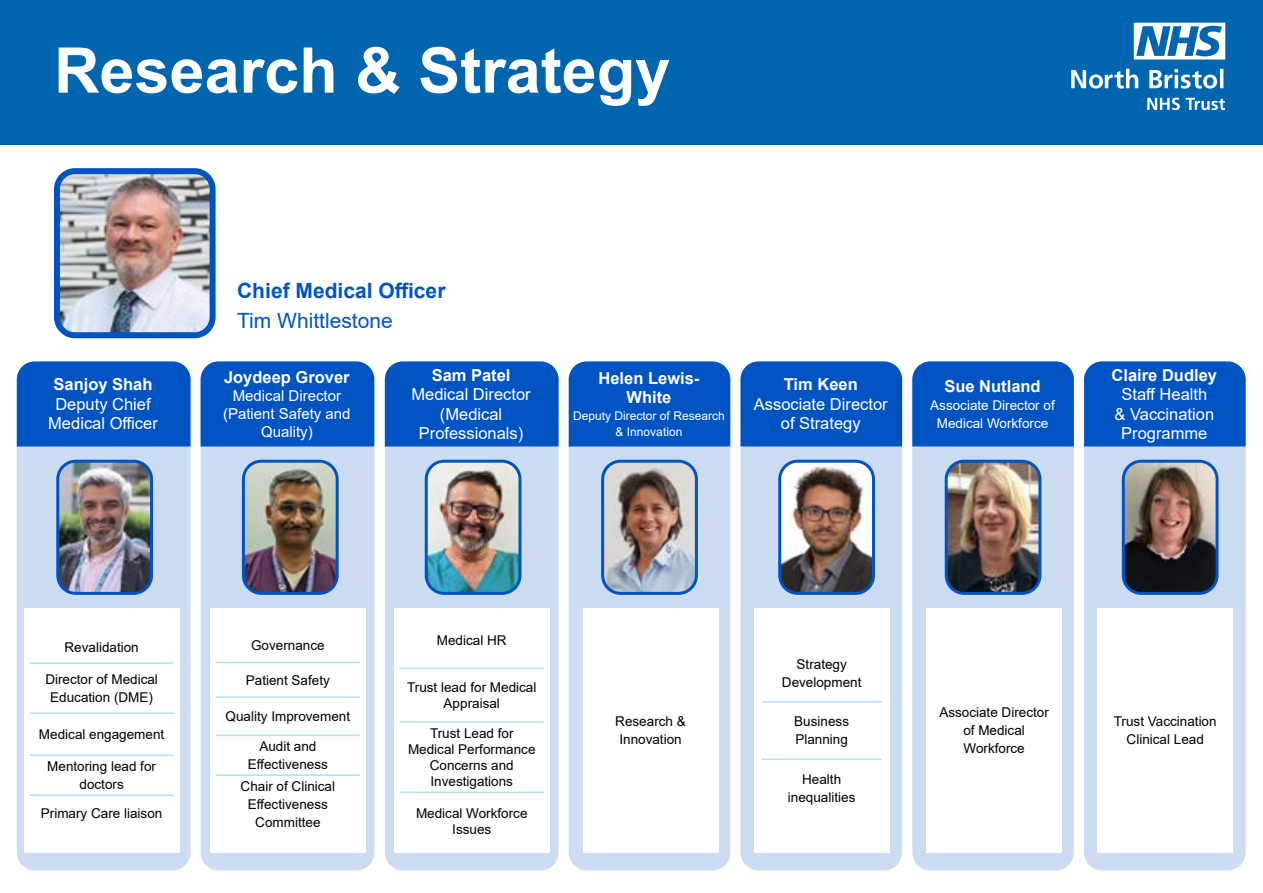
<style>
.page{position:relative;width:1263px;height:893px;background:#fff}
.page>*{position:absolute;margin:0;border:0;box-sizing:border-box;transform-origin:0 0}
.t1{font:700 63px "Arial";color:#fff}
.t2{font:700 21px "Arial";color:#0054c2}
.t3{font:21px "Arial";color:#0054c2}
.t4{font:16.5px/19.5px "Arial";color:#fff;text-align:center}
.t5{font:700 16.5px/19.5px "Arial";color:#fff;text-align:center}
.t6{font:15px/18px "Arial";color:#fff;text-align:center}
.t7{font:13.5px/18px "Arial";color:#000;text-align:center}
.t8{font:13.5px/18px "Arial";color:#fff;text-align:center}
.t9{font:12px/16.5px "Arial";color:#fff;text-align:center}
</style>
<div class="page">
<div style="left:0;top:0;width:1263px;height:145px;background:#0065af"></div>
<div style="left:17px;top:361px;width:174px;height:509px;background:#ccddf3;border-radius:18px"></div>
<div style="left:24px;top:608px;width:155px;height:245px;background:#fff"></div>
<hr style="left:30px;top:662px;width:144px;height:2px;background:#b2def8">
<hr style="left:30px;top:712px;width:144px;height:2px;background:#b2def8">
<hr style="left:30px;top:755px;width:144px;height:1px;background:#b2def8">
<hr style="left:30px;top:794px;width:144px;height:2px;background:#b2def8">
<div style="left:17px;top:361px;width:174px;height:85px;background:#0054c2"></div>
<div style="left:385px;top:361px;width:174px;height:509px;background:#ccddf3;border-radius:18px"></div>
<div style="left:394px;top:608px;width:156px;height:245px;background:#fff"></div>
<hr style="left:399px;top:668px;width:145px;height:1px;background:#b2def8">
<hr style="left:399px;top:721px;width:145px;height:2px;background:#b2def8">
<hr style="left:399px;top:792px;width:145px;height:1px;background:#b2def8">
<div style="left:385px;top:361px;width:174px;height:85px;background:#0054c2"></div>
<div style="left:569px;top:361px;width:161px;height:509px;background:#ccddf3;border-radius:18px"></div>
<div style="left:583px;top:608px;width:135px;height:245px;background:#fff"></div>
<img style="left:605px;top:461px;width:89px;height:130px">
<div style="left:601px;top:460px;width:97px;height:135px;border:3px solid #0054c2;border-radius:18px"></div>
<div style="left:569px;top:361px;width:161px;height:85px;background:#0054c2"></div>
<img style="left:60px;top:461px;width:89px;height:130px">
<div style="left:56px;top:460px;width:97px;height:135px;border:3px solid #0054c2;border-radius:18px"></div>
<img style="left:426px;top:461px;width:94px;height:130px">
<div style="left:425px;top:460px;width:96px;height:135px;border:3px solid #0054c2;border-radius:18px"></div>
<div style="left:740px;top:361px;width:162px;height:509px;background:#ccddf3;border-radius:18px"></div>
<div style="left:754px;top:608px;width:135px;height:245px;background:#fff"></div>
<hr style="left:762px;top:701px;width:120px;height:1px;background:#b2def8">
<hr style="left:762px;top:758px;width:120px;height:2px;background:#b2def8">
<img style="left:782px;top:461px;width:89px;height:130px">
<div style="left:778px;top:460px;width:97px;height:135px;border:3px solid #0054c2;border-radius:18px"></div>
<div style="left:740px;top:361px;width:162px;height:85px;background:#0054c2"></div>
<img style="left:61px;top:175px;width:148px;height:156px">
<div style="left:54px;top:168px;width:162px;height:170px;border:6px solid #0054c2;border-radius:18px"></div>
<div style="left:201px;top:361px;width:173px;height:509px;background:#ccddf3;border-radius:18px"></div>
<div style="left:210px;top:608px;width:156px;height:245px;background:#fff"></div>
<hr style="left:216px;top:662px;width:144px;height:1px;background:#b2def8">
<hr style="left:216px;top:696px;width:144px;height:2px;background:#b2def8">
<hr style="left:216px;top:735px;width:144px;height:1px;background:#b2def8">
<hr style="left:216px;top:774px;width:144px;height:2px;background:#b2def8">
<div style="left:201px;top:361px;width:173px;height:85px;background:#0054c2"></div>
<img style="left:243px;top:461px;width:92px;height:130px">
<div style="left:242px;top:460px;width:97px;height:135px;border:3px solid #0054c2;border-radius:18px"></div>
<div style="left:912px;top:361px;width:162px;height:509px;background:#ccddf3;border-radius:18px"></div>
<div style="left:927px;top:608px;width:135px;height:245px;background:#fff"></div>
<img style="left:946px;top:461px;width:94px;height:130px">
<div style="left:945px;top:460px;width:96px;height:135px;border:3px solid #0054c2;border-radius:18px"></div>
<div style="left:912px;top:361px;width:162px;height:85px;background:#0054c2"></div>
<div style="left:1084px;top:361px;width:162px;height:509px;background:#ccddf3;border-radius:18px"></div>
<div style="left:1098px;top:608px;width:135px;height:245px;background:#fff"></div>
<img style="left:1123px;top:461px;width:94px;height:130px">
<div style="left:1122px;top:460px;width:96px;height:135px;border:3px solid #0054c2;border-radius:18px"></div>
<div style="left:1084px;top:361px;width:162px;height:85px;background:#0054c2"></div>
<svg style="left:1147px;top:98px;width:78px;height:12px"></svg>
<svg style="left:1071px;top:69px;width:152px;height:20px"></svg>
<svg style="left:1134px;top:23px;width:91px;height:37px"></svg>
<h1 class="t1" style="left:54px;top:26px;width:618px">Research &amp; Strategy</h1>
<p class="t5" style="left:54px;top:375px;width:101px">Sanjoy Shah</p>
<p class="t4" style="left:48px;top:394px;width:111px">Deputy Chief<br>Medical Officer</p>
<h2 class="t2" style="left:237px;top:276px;width:210px">Chief Medical Officer</h2>
<h2 class="t3" style="left:237px;top:307px;width:157px">Tim Whittlestone</h2>
<p class="t5" style="left:224px;top:368px;width:127px">Joydeep Grover</p>
<p class="t6" style="left:223px;top:387px;width:129px">Medical Director (Patient Safety and<br>Quality)</p>
<p class="t5" style="left:432px;top:365px;width:80px">Sam Patel</p>
<p class="t4" style="left:411px;top:385px;width:121px">Medical Director (Medical<br>Professionals)</p>
<p class="t5" style="left:598px;top:368px;width:102px">Helen Lewis-<br>White</p>
<p class="t9" style="left:573px;top:407px;width:153px">Deputy Director of Research &amp; Innovation</p>
<p class="t5" style="left:784px;top:375px;width:75px">Tim Keen</p>
<p class="t4" style="left:754px;top:394px;width:135px">Associate Director of Strategy</p>
<p class="t5" style="left:944px;top:377px;width:98px">Sue Nutland</p>
<p class="t8" style="left:930px;top:396px;width:126px">Associate Director of<br>Medical Workforce</p>
<p class="t5" style="left:1111px;top:365px;width:107px">Claire Dudley</p>
<p class="t4" style="left:1114px;top:385px;width:101px">Staff Health &amp; Vaccination<br>Programme</p>
<p class="t7" style="left:65px;top:638px;width:76px">Revalidation</p>
<p class="t7" style="left:45px;top:670px;width:114px">Director of Medical<br>Education (DME)</p>
<p class="t7" style="left:39px;top:725px;width:127px">Medical engagement</p>
<p class="t7" style="left:47px;top:757px;width:110px">Mentoring lead for doctors</p>
<p class="t7" style="left:41px;top:804px;width:123px">Primary Care liaison</p>
<p class="t7" style="left:251px;top:636px;width:75px">Governance</p>
<p class="t7" style="left:246px;top:671px;width:86px">Patient Safety</p>
<p class="t7" style="left:226px;top:707px;width:126px">Quality Improvement</p>
<p class="t7" style="left:248px;top:737px;width:81px">Audit and<br>Effectiveness</p>
<p class="t7" style="left:241px;top:777px;width:96px">Chair of Clinical<br>Effectiveness<br>Committee</p>
<p class="t7" style="left:437px;top:631px;width:71px">Medical HR</p>
<p class="t7" style="left:407px;top:679px;width:131px;line-height:16.2px">Trust lead for Medical<br>Appraisal</p>
<p class="t7" style="left:408px;top:725px;width:129px;line-height:16.2px">Trust Lead for<br>Medical Performance<br>Concerns and<br>Investigations</p>
<p class="t7" style="left:416px;top:805px;width:113px;line-height:16.2px">Medical Workforce<br>Issues</p>
<p class="t7" style="left:615px;top:713px;width:72px">Research &amp;<br>Innovation</p>
<p class="t7" style="left:782px;top:655px;width:81px">Strategy<br>Development</p>
<p class="t7" style="left:794px;top:713px;width:56px;text-align:left">Business<br>Planning</p>
<p class="t7" style="left:788px;top:770px;width:69px">Health inequalities</p>
<p class="t7" style="left:939px;top:704px;width:111px">Associate Director of Medical<br>Workforce</p>
<p class="t7" style="left:1114px;top:713px;width:104px">Trust Vaccination<br>Clinical Lead</p>
</div>
